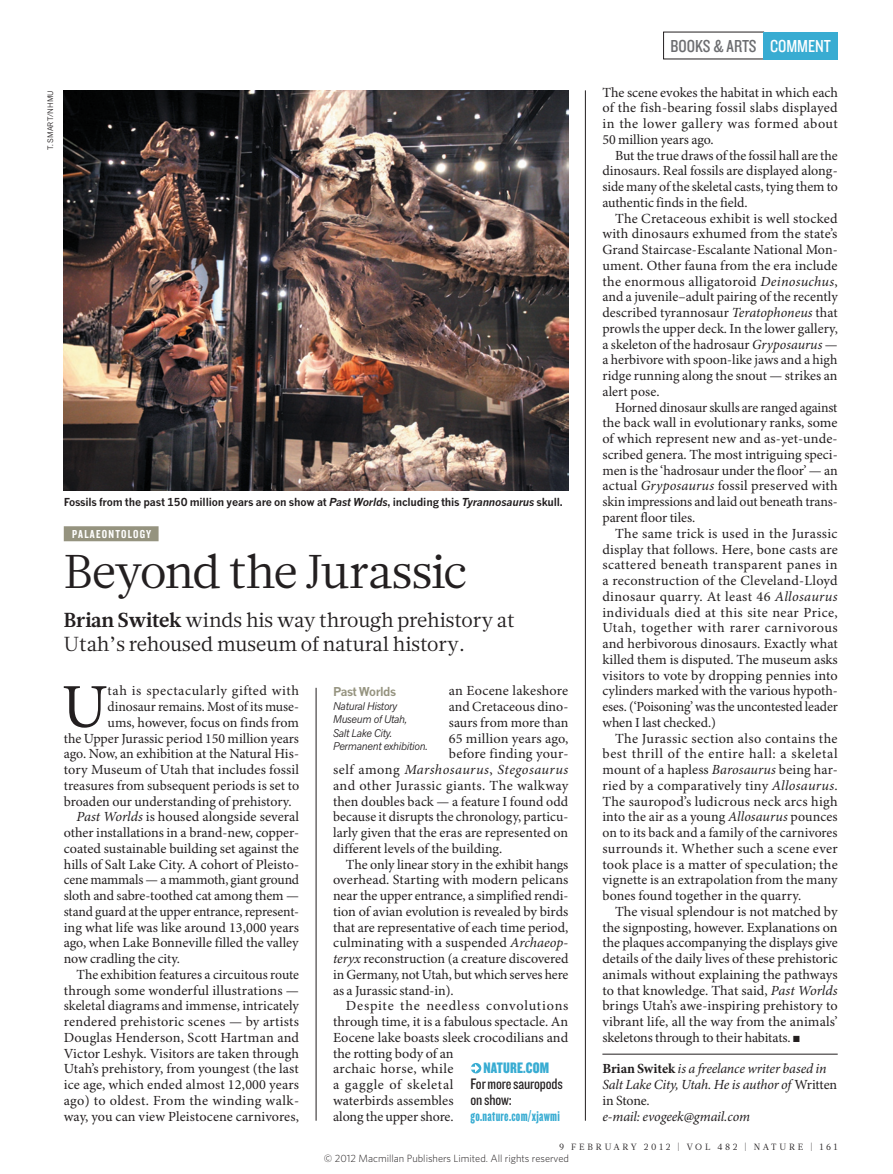
<style>
.page{position:relative;width:893px;height:1174px;background:#fff}
.page>*{position:absolute;margin:0;border:0;box-sizing:border-box;transform-origin:0 0}
.BODY_DROP_CAP{font:62.4px "Minion Pro";color:#231f20}
.BOOKS_HEAD_31{font:47.25px "Glosa Math";letter-spacing:-.03em;color:#231f20}
.BOOKS_INTRO{font:20.25px/23.7px "Glosa Math";color:#231f20}
.t1{font:18px "Knockout 29 Junior Ltweight";color:#6c6d70}
.t2{font:18px "Knockout 29 Junior Ltweight";color:#fff}
.WEB_BOX_TEXT{font:15.75px/15.8px "Knockout 29 Junior Ltweight";letter-spacing:-.01em;color:#231f20}
.WEB_BOX_NATURE{font:15.75px "Knockout 69 Full Liteweight";letter-spacing:.01em;color:#38acd2}
.WEB_BOX_URL{font:15px "Knockout 68 Full Featherwt";letter-spacing:.02em;color:#38acd2}
.BODY_INDENT{font:13.95px/15.8px "Minion Pro";color:#231f20;text-align:justify}
.BODY_DROP_CAP-2{font:13.95px "Minion Pro";color:#231f20}
.AUTHOR_DETAILS{font:italic 13.95px/15.8px "Minion Pro";letter-spacing:-.01em;color:#231f20}
.BODY_INDENT-2{font:italic 13.95px "Minion Pro";letter-spacing:.03em;color:#231f20}
.BODY_INDENT-3{font:13.95px "Minion Pro";letter-spacing:.025em;color:#231f20}
.BODY_DROP_CAP-3{font:13.95px "Minion Pro";letter-spacing:.04em;color:#231f20}
.SUBJECT_STRAP{font:12px "Knockout 49 Liteweight";letter-spacing:.1em;color:#fff}
.BOOK_TITLE{font:700 12px "News Gothic MTOT";letter-spacing:-.035em;color:#95937f}
.PIC_CAPTION{font:700 10.8px "News Gothic MTOT";letter-spacing:-.015em;color:#231f20}
.BOOK_DETAILS{font:italic 10.5px/13.5px "News Gothic MTOT";letter-spacing:-.035em;color:#231f20}
.t3{font:300 10.5px "Whitney";color:#231f20}
.t4{font:9px "Glosa Math";letter-spacing:.3em;color:#231f20}
.PIC_CREDIT{font:7.5px "News Gothic MTOT";color:#231f20}
.s1{font-style:italic}
.s2{font-weight:700}
.s3{font-style:normal}
.s4{font-weight:700;font-style:normal}
</style>
<div class="page">
<hr style="left:602px;top:1053px;width:236px;height:1px;background:#231f20">
<div style="left:64px;top:526px;width:95px;height:15px;background:#95937f"></div>
<svg style="left:471px;top:1063px;width:10px;height:10px"></svg>
<svg style="left:471px;top:1063px;width:8px;height:9px"></svg>
<div style="left:763px;top:32px;width:75px;height:27px;background:#38acd2"></div>
<hr style="left:585px;top:90px;width:1px;height:1030px;background:#231f20">
<hr style="left:316px;top:688px;width:1px;height:432px;background:#231f20">
<img style="left:64px;top:90px;width:504px;height:400px">
<p class="t1" style="left:670px;top:34px;width:88px">BOOKS &amp; ARTS</p>
<p class="t2" style="left:770px;top:34px;width:62px">COMMENT</p>
<p class="PIC_CREDIT" style="left:46px;top:150px;width:61px;rotate:-90deg">T. SMART/NHMU</p>
<p class="PIC_CAPTION" style="left:64px;top:495px;width:501px">Fossils from the past 150 million years are on show at <span class="s1">Past Worlds</span>, including this <span class="s1">Tyrannosaurus</span> skull.</p>
<p class="SUBJECT_STRAP" style="left:72px;top:526px;width:80px">PALAEONTOLOGY</p>
<p class="BOOKS_HEAD_31" style="left:64px;top:540px;width:405px">Beyond the Jurassic</p>
<p class="BOOKS_INTRO" style="left:64px;top:608px;width:452px"><span class="s2">Brian Switek</span> winds his way through prehistory at<br>Utah’s rehoused museum of natural history.</p>
<p class="BODY_DROP_CAP" style="left:62px;top:669px;width:47px">U</p>
<p class="BODY_DROP_CAP-3" style="left:108px;top:682px;width:193px">tah is spectacularly gifted with</p>
<p class="BODY_DROP_CAP-2" style="left:108px;top:698px;width:193px">dinosaur remains. Most of its muse-</p>
<p class="BODY_DROP_CAP-2" style="left:108px;top:714px;width:193px">ums, however, focus on finds from</p>
<p class="BODY_DROP_CAP-2" style="left:64px;top:729px;width:237px">the Upper Jurassic period 150 million years</p>
<p class="BODY_DROP_CAP-2" style="left:64px;top:745px;width:237px">ago. Now, an exhibition at the Natural His-</p>
<p class="BODY_DROP_CAP-2" style="left:64px;top:761px;width:237px">tory Museum of Utah that includes fossil</p>
<p class="BODY_DROP_CAP-2" style="left:64px;top:777px;width:237px">treasures from subsequent periods is set to</p>
<p class="BODY_DROP_CAP-2" style="left:64px;top:792px;width:229px">broaden our understanding of prehistory.</p>
<p class="BODY_INDENT" style="left:64px;top:809px;width:237px;text-indent:13px"><span class="s1">Past Worlds</span> is housed alongside several other installations in a brand-new, copper&shy;coated sustainable building set against the hills of Salt Lake City. A cohort of Pleisto&shy;cene mammals — a mammoth, giant ground sloth and sabre-toothed cat among them — stand guard at the upper entrance, represent&shy;ing what life was like around 13,000 years ago, when Lake Bonneville filled the valley now cradling the city.</p>
<p class="BODY_INDENT" style="left:64px;top:967px;width:237px;text-indent:13px">The exhibition features a circuitous route through some wonderful illustrations — skeletal diagrams and immense, intricately rendered prehistoric scenes — by artists Douglas Henderson, Scott Hartman and Victor Leshyk. Visitors are taken through Utah’s prehistory, from youngest (the last ice age, which ended almost 12,000 years ago) to oldest. From the winding walk&shy;way, you can view Pleistocene carnivores,</p>
<p class="BODY_INDENT" style="left:449px;top:683px;width:121px">an Eocene lakeshore</p>
<p class="BODY_INDENT" style="left:449px;top:699px;width:121px">and Cretaceous dino-</p>
<p class="BODY_INDENT" style="left:449px;top:715px;width:121px">saurs from more than</p>
<p class="BODY_INDENT" style="left:449px;top:731px;width:121px">65 million years ago,</p>
<p class="BODY_INDENT" style="left:449px;top:746px;width:121px">before finding your-</p>
<p class="BODY_INDENT-2" style="left:333px;top:761px;width:237px"><span class="s3">self among</span> Marshosaurus<span class="s3">,</span> Stegosaurus</p>
<p class="BODY_INDENT-3" style="left:333px;top:777px;width:237px">and other Jurassic giants. The walkway</p>
<p class="BODY_INDENT" style="left:333px;top:794px;width:237px">then doubles back — a feature I found odd</p>
<p class="BODY_INDENT" style="left:333px;top:809px;width:237px">because it disrupts the chronology, particu-</p>
<p class="BODY_INDENT" style="left:333px;top:825px;width:237px">larly given that the eras are represented on</p>
<p class="BODY_INDENT" style="left:333px;top:841px;width:171px">different levels of the building.</p>
<p class="BODY_INDENT" style="left:333px;top:857px;width:237px;text-indent:13px">The only linear story in the exhibit hangs overhead. Starting with modern pelicans near the upper entrance, a simplified rendi&shy;tion of avian evolution is revealed by birds that are representative of each time period, culminating with a suspended <span class="s1">Archaeop&shy;teryx</span> reconstruction (a creature discovered in Germany, not Utah, but which serves here as a Jurassic stand-in).</p>
<p class="BODY_INDENT" style="left:333px;top:998px;width:237px;text-align:left;text-indent:13px">Despite the needless convolutions through time, it is a fabulous spectacle. An<br>Eocene lake boasts sleek crocodilians and the rotting body of an<br>archaic horse, while<br>a gaggle of skeletal<br>waterbirds assembles<br>along the upper shore.</p>
<p class="BOOK_TITLE" style="left:333px;top:684px;width:65px">Past Worlds</p>
<p class="BOOK_DETAILS" style="left:333px;top:699px;width:96px">Natural History<br>Museum of Utah,<br>Salt Lake City.<br>Permanent exhibition.</p>
<p class="WEB_BOX_NATURE" style="left:483px;top:1058px;width:67px">NATURE.COM</p>
<p class="WEB_BOX_TEXT" style="left:471px;top:1075px;width:94px">For more sauropods on show:</p>
<p class="WEB_BOX_URL" style="left:471px;top:1106px;width:91px">go.nature.com/xjawmi</p>
<p class="BODY_INDENT" style="left:602px;top:85px;width:237px">The scene evokes the habitat in which each of the fish-bearing fossil slabs displayed in the lower gallery was formed about 50 million years ago.</p>
<p class="BODY_INDENT" style="left:602px;top:148px;width:237px;text-indent:13px">But the true draws of the fossil hall are the dinosaurs. Real fossils are displayed along&shy;side many of the skeletal casts, tying them to authentic finds in the field.</p>
<p class="BODY_INDENT" style="left:602px;top:211px;width:237px;text-indent:13px">The Cretaceous exhibit is well stocked with dinosaurs exhumed from the state’s Grand Staircase-Escalante National Mon&shy;ument. Other fauna from the era include the enormous alligatoroid <span class="s1">Deinosuchus</span>, and a juvenile–adult pairing of the recently described tyrannosaur <span class="s1">Teratophoneus</span> that prowls the upper deck. In the lower gallery, a skeleton of the hadrosaur <span class="s1">Gryposaurus</span> — a herbivore with spoon-like jaws and a high ridge running along the snout — strikes an alert pose.</p>
<p class="BODY_INDENT" style="left:602px;top:400px;width:237px;text-indent:13px">Horned dinosaur skulls are ranged against the back wall in evolutionary ranks, some of which represent new and as-yet-unde&shy;scribed genera. The most intriguing speci&shy;men is the ‘hadrosaur under the floor’ — an actual <span class="s1">Gryposaurus</span> fossil preserved with skin impressions and laid out beneath trans&shy;parent floor tiles.</p>
<p class="BODY_INDENT" style="left:602px;top:526px;width:237px;text-indent:13px">The same trick is used in the Jurassic display that follows. Here, bone casts are scattered beneath transparent panes in a reconstruction of the Cleveland-Lloyd dinosaur quarry. At least 46 <span class="s1">Allosaurus </span>individuals died at this site near Price, Utah, together with rarer carnivorous and herbivorous dinosaurs. Exactly what killed them is disputed. The museum asks visitors to vote by dropping pennies into cylinders marked with the various hypoth&shy;eses. (‘Poisoning’ was the uncontested leader when I last checked.)</p>
<p class="BODY_INDENT" style="left:602px;top:731px;width:237px;text-indent:13px">The Jurassic section also contains the best thrill of the entire hall: a skeletal mount of a hapless <span class="s1">Barosaurus</span> being har&shy;ried by a comparatively tiny <span class="s1">Allosaurus</span>.<br>The sauropod’s ludicrous neck arcs high into the air as a young <span class="s1">Allosaurus</span> pounces on to its back and a family of the carnivores surrounds it. Whether such a scene ever took place is a matter of speculation; the vignette is an extrapolation from the many bones found together in the quarry.</p>
<p class="BODY_INDENT" style="left:602px;top:904px;width:237px;text-indent:13px">The visual splendour is not matched by the signposting, however. Explanations on the plaques accompanying the displays give details of the daily lives of these prehistoric animals without explaining the pathways to that knowledge. That said, <span class="s1">Past Worlds </span>brings Utah’s awe-inspiring prehistory to vibrant life, all the way from the animals’ skeletons through to their habitats. ■</p>
<p class="AUTHOR_DETAILS" style="left:602px;top:1061px;width:236px"><span class="s4">Brian Switek</span> is a freelance writer based in<br>Salt Lake City, Utah. He is author of <span class="s3">Written in Stone</span>.<br>e-mail: evogeek@gmail.com</p>
<p class="t4" style="left:559px;top:1141px;width:280px">9 FEBRUARY 2012 | VOL 482 | NATURE | 161</p>
<p class="t3" style="left:324px;top:1151px;width:247px">© 2012 Macmillan Publishers Limited. All rights reserved</p>
</div>
